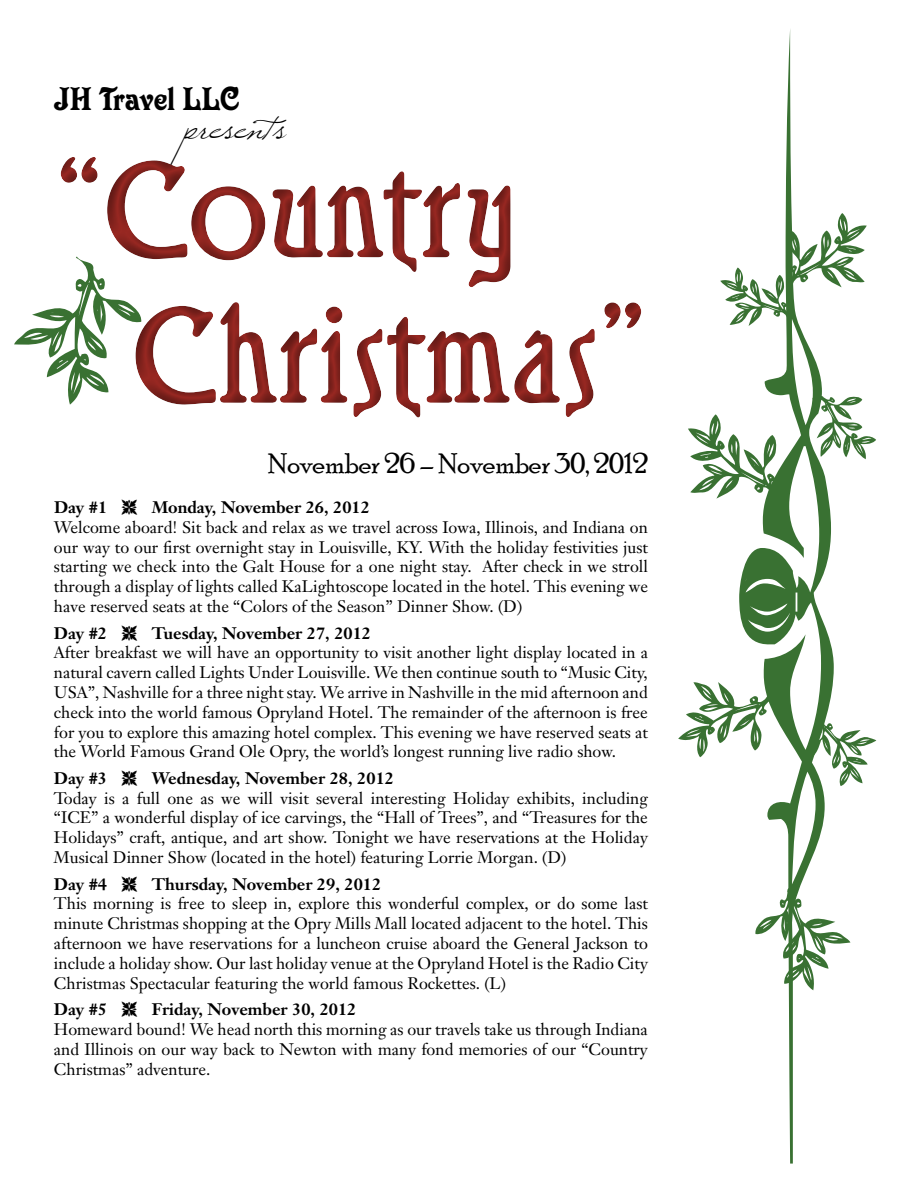
<style>
.page{position:relative;width:918px;height:1188px;background:#fff}
.page>*{position:absolute;margin:0;border:0;box-sizing:border-box;transform-origin:0 0}
.t1{font:142.5px/145.5px "Rialto DTC";color:#982822}
.t2{font:49.5px "Windsong";color:#000}
.t3{font:35.4px "Victorian Plain";letter-spacing:-.005em;color:#000}
.t4{font:28.5px "Poor Richard";color:#000}
.t5{font:16.5px/19.8px "Janson Text";color:#000;text-align:justify}
.t6{font:700 16.5px "Janson Text";color:#000}
</style>
<div class="page">
<div style="left:46px;top:138px;width:611px;height:298px;background:#000;opacity:.4"></div>
<svg style="left:14px;top:256px;width:128px;height:149px"></svg>
<svg style="left:688px;top:414px;width:51px;height:85px"></svg>
<svg style="left:678px;top:682px;width:61px;height:75px"></svg>
<svg style="left:834px;top:396px;width:42px;height:63px"></svg>
<svg style="left:834px;top:730px;width:42px;height:56px"></svg>
<svg style="left:834px;top:921px;width:16px;height:23px"></svg>
<svg style="left:720px;top:213px;width:147px;height:112px"></svg>
<svg style="left:739px;top:29px;width:95px;height:1135px"></svg>
<h3 class="t3" style="left:54px;top:77px;width:187px">JH Travel LLC</h3>
<h2 class="t2" style="left:184px;top:92px;width:103px">presents</h2>
<h1 class="t1" style="left:133px;top:138px;width:517px;text-indent:-79px">“Country<br>Christmas”</h1>
<h3 class="t4" style="left:268px;top:447px;width:381px">November 26 – November 30, 2012</h3>
<p class="t6" style="left:54px;top:497px;width:55px">Day #1</p>
<p class="t6" style="left:152px;top:497px;width:220px">Monday, November 26, 2012</p>
<p class="t5" style="left:54px;top:517px;width:596px">Welcome aboard! Sit back and relax as we travel across Iowa, Illinois, and Indiana on our way to our first overnight stay in Louisville, KY. With the holiday festivities just starting we check into the Galt House for a one night stay. After check in we stroll through a display of lights called KaLightoscope located in the hotel. This evening we have reserved seats at the “Colors of the Season” Dinner Show. (D)</p>
<p class="t6" style="left:54px;top:622px;width:55px">Day #2</p>
<p class="t6" style="left:152px;top:622px;width:221px">Tuesday, November 27, 2012</p>
<p class="t5" style="left:54px;top:643px;width:596px">After breakfast we will have an opportunity to visit another light display located in a natural cavern called Lights Under Louisville. We then continue south to “Music City, USA”, Nashville for a three night stay. We arrive in Nashville in the mid afternoon and check into the world famous Opryland Hotel. The remainder of the afternoon is free for you to explore this amazing hotel complex. This evening we have reserved seats at the World Famous Grand Ole Opry, the world’s longest running live radio show.</p>
<p class="t6" style="left:54px;top:768px;width:55px">Day #3</p>
<p class="t6" style="left:152px;top:768px;width:244px">Wednesday, November 28, 2012</p>
<p class="t5" style="left:54px;top:788px;width:596px">Today is a full one as we will visit several interesting Holiday exhibits, including “ICE” a wonderful display of ice carvings, the “Hall of Trees”, and “Treasures for the Holidays” craft, antique, and art show. Tonight we have reservations at the Holiday Musical Dinner Show (located in the hotel) featuring Lorrie Morgan. (D)</p>
<p class="t6" style="left:54px;top:873px;width:55px">Day #4</p>
<p class="t6" style="left:152px;top:873px;width:231px">Thursday, November 29, 2012</p>
<p class="t5" style="left:54px;top:894px;width:596px">This morning is free to sleep in, explore this wonderful complex, or do some last minute Christmas shopping at the Opry Mills Mall located adjacent to the hotel. This afternoon we have reservations for a luncheon cruise aboard the General Jackson to include a holiday show. Our last holiday venue at the Opryland Hotel is the Radio City Christmas Spectacular featuring the world famous Rockettes. (L)</p>
<p class="t6" style="left:54px;top:999px;width:55px">Day #5</p>
<p class="t6" style="left:152px;top:999px;width:206px">Friday, November 30, 2012</p>
<p class="t5" style="left:54px;top:1019px;width:595px">Homeward bound! We head north this morning as our travels take us through Indiana and Illinois on our way back to Newton with many fond memories of our “Country Christmas” adventure.</p>
</div>
